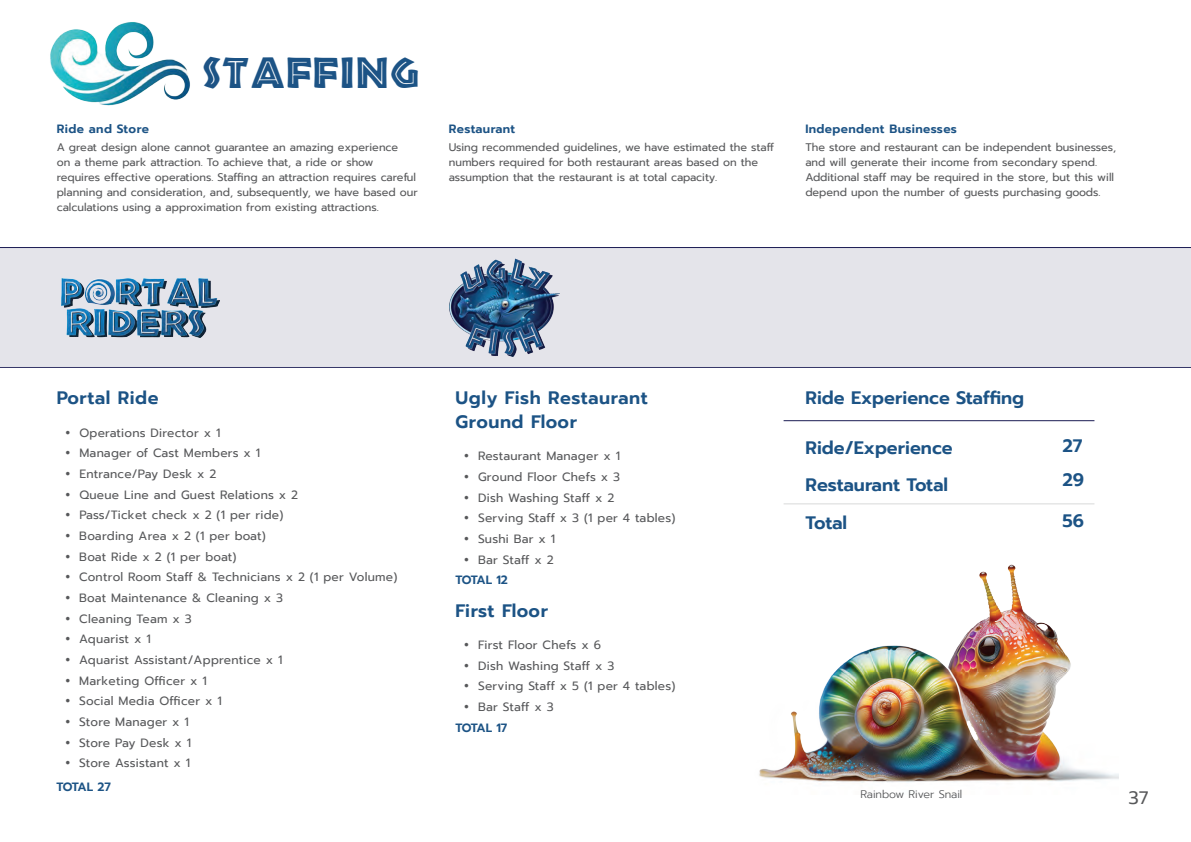
<style>
.page{position:relative;width:1191px;height:842px;background:#fff}
.page>*{position:absolute;margin:0;border:0;box-sizing:border-box;transform-origin:0 0}
.t1{font:40px "Tribeca";letter-spacing:.02em;color:#1c5385}
.t2{font:600 18px/38.6px "Prompt";color:#1c5385}
.t3{font:600 18px/23.7px "Prompt";letter-spacing:.03em;color:#1c5385}
.t4{font:18px "Prompt";color:#57585a}
.t5{font:12px/20.7px "Prompt";letter-spacing:.02em;color:#57585a}
.t6{font:600 12px "Prompt";letter-spacing:.03em;color:#1c5385}
.t7{font:11px/15px "Prompt";color:#57585a}
.t8{font:300 11px "Prompt";color:#57585a}
.s1{font-weight:600;color:#1c5385}
</style>
<div class="page">
<img style="left:759px;top:564px;width:360px;height:219px">
<div style="left:0;top:248px;width:1191px;height:118px;background:#e4e4ea"></div>
<img style="left:50px;top:22px;width:140px;height:84px">
<img style="left:62px;top:278px;width:157px;height:59px">
<img style="left:450px;top:259px;width:110px;height:98px">
<hr style="left:0;top:367px;width:1191px;height:1px;background:#1b1c54">
<hr style="left:0;top:247px;width:1191px;height:1px;background:#1b1c54">
<hr style="left:783px;top:420px;width:311px;height:1px;background:#1b1c54">
<hr style="left:783px;top:503px;width:311px;height:1px;background:#696a6a">
<h1 class="t1" style="left:202px;top:43px;width:218px">Staffing</h1>
<p class="t6" style="left:57px;top:120px;width:94px">Ride and Store</p>
<p class="t7" style="left:57px;top:140px;width:363px">A great design alone cannot guarantee an amazing experience<br>on a theme park attraction. To achieve that, a ride or show requires effective operations. Staffing an attraction requires careful planning and consideration, and, subsequently, we have based our calculations using a approximation from existing attractions.</p>
<p class="t6" style="left:449px;top:120px;width:68px">Restaurant</p>
<p class="t7" style="left:449px;top:140px;width:327px">Using recommended guidelines, we have estimated the staff numbers required for both restaurant areas based on the assumption that the restaurant is at total capacity.</p>
<p class="t6" style="left:805px;top:120px;width:153px">Independent Businesses</p>
<p class="t7" style="left:805px;top:140px;width:312px">The store and restaurant can be independent businesses, and will generate their income from secondary spend.<br>Additional staff may be required in the store, but this will depend upon the number of guests purchasing goods.</p>
<h2 class="t3" style="left:57px;top:386px;width:103px">Portal Ride</h2>
<p class="t5" style="left:65px;top:422px;width:157px">• Operations Director x 1</p>
<p class="t5" style="left:65px;top:443px;width:197px">• Manager of Cast Members x 1</p>
<p class="t5" style="left:65px;top:463px;width:153px">• Entrance/Pay Desk x 2</p>
<p class="t5" style="left:65px;top:484px;width:234px">• Queue Line and Guest Relations x 2</p>
<p class="t5" style="left:65px;top:505px;width:220px">• Pass/Ticket check x 2 (1 per ride)</p>
<p class="t5" style="left:65px;top:525px;width:202px">• Boarding Area x 2 (1 per boat)</p>
<p class="t5" style="left:65px;top:546px;width:173px">• Boat Ride x 2 (1 per boat)</p>
<p class="t5" style="left:65px;top:567px;width:334px">• Control Room Staff &amp; Technicians x 2 (1 per Volume)</p>
<p class="t5" style="left:65px;top:587px;width:219px">• Boat Maintenance &amp; Cleaning x 3</p>
<p class="t5" style="left:65px;top:608px;width:128px">• Cleaning Team x 3</p>
<p class="t5" style="left:65px;top:629px;width:87px">• Aquarist x 1</p>
<p class="t5" style="left:65px;top:649px;width:219px">• Aquarist Assistant/Apprentice x 1</p>
<p class="t5" style="left:65px;top:670px;width:143px">• Marketing Officer x 1</p>
<p class="t5" style="left:65px;top:691px;width:158px">• Social Media Officer x 1</p>
<p class="t5" style="left:65px;top:711px;width:125px">• Store Manager x 1</p>
<p class="t5" style="left:65px;top:732px;width:128px">• Store Pay Desk x 1</p>
<p class="t5" style="left:56px;top:751px;width:135px;line-height:23.7px;text-indent:9px">• Store Assistant x 1<br><span class="s1">TOTAL 27</span></p>
<h2 class="t3" style="left:455px;top:386px;width:194px">Ugly Fish Restaurant<br>Ground Floor</h2>
<p class="t5" style="left:464px;top:446px;width:158px">• Restaurant Manager x 1</p>
<p class="t5" style="left:464px;top:467px;width:157px">• Ground Floor Chefs x 3</p>
<p class="t5" style="left:464px;top:487px;width:152px">• Dish Washing Staff x 2</p>
<p class="t5" style="left:464px;top:508px;width:213px">• Serving Staff x 3 (1 per 4 tables)</p>
<p class="t5" style="left:464px;top:528px;width:93px">• Sushi Bar x 1</p>
<p class="t5" style="left:455px;top:549px;width:100px;text-indent:9px">• Bar Staff x 2<br><span class="s1">TOTAL 12</span></p>
<h2 class="t2" style="left:455px;top:591px;width:94px">First Floor</h2>
<p class="t5" style="left:464px;top:634px;width:138px">• First Floor Chefs x 6</p>
<p class="t5" style="left:464px;top:655px;width:152px">• Dish Washing Staff x 3</p>
<p class="t5" style="left:464px;top:676px;width:213px">• Serving Staff x 5 (1 per 4 tables)</p>
<p class="t5" style="left:455px;top:696px;width:100px;text-indent:9px">• Bar Staff x 3<br><span class="s1">TOTAL 17</span></p>
<h2 class="t2" style="left:805px;top:379px;width:220px">Ride Experience Staffing</h2>
<h2 class="t2" style="left:805px;top:429px;width:149px">Ride/Experience</h2>
<h2 class="t2" style="left:1062px;top:429px;width:23px;line-height:34.1px">27<br>29</h2>
<h2 class="t2" style="left:1062px;top:501px;width:23px">56</h2>
<h2 class="t2" style="left:805px;top:465px;width:144px">Restaurant Total<br>Total</h2>
<p class="t8" style="left:860px;top:786px;width:103px">Rainbow River Snail</p>
<h2 class="t4" style="left:1128px;top:785px;width:22px">37</h2>
</div>
